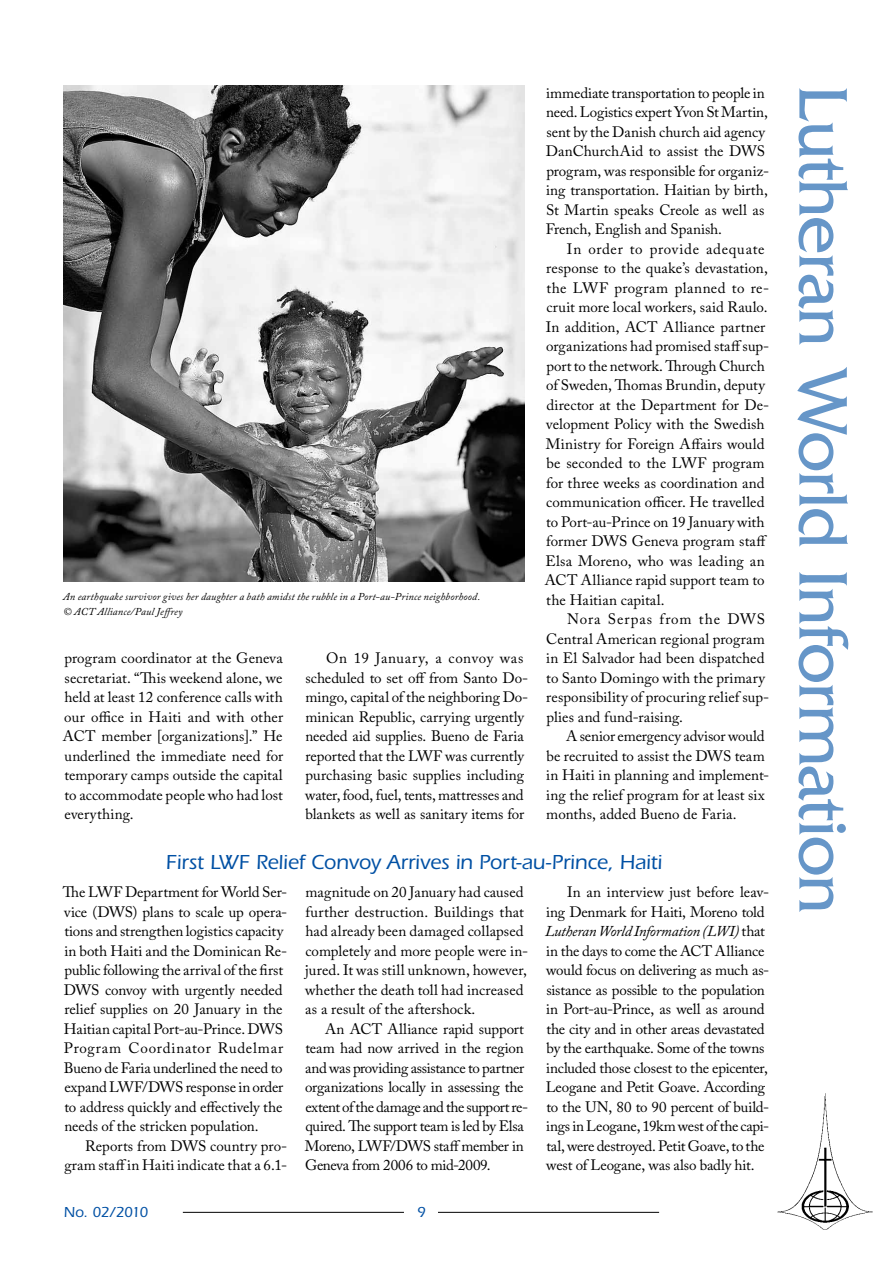
<style>
.page{position:relative;width:893px;height:1263px;background:#fff}
.page>*{position:absolute;margin:0;border:0;box-sizing:border-box;transform-origin:0 0}
.t1{font:72px "Friz Quadrata";letter-spacing:-.02em;color:#6696c8}
.t2{font:500 21px "Itc Eras";letter-spacing:-.005em;color:#0050a4}
.t3{font:15px/19.5px "Adobe Caslon Pro";color:#000}
.t4{font:15px/19.5px "Adobe Caslon Pro";letter-spacing:-.02em;color:#000}
.t5{font:500 15px "Itc Eras";letter-spacing:-.035em;color:#0050a4}
.t6{font:italic 10.5px/15px "Adobe Caslon Pro";letter-spacing:.015em;color:#000}
.s1{font-style:italic}
</style>
<div class="page">
<hr style="left:183px;top:1212px;width:221px;height:1px;background:#000">
<hr style="left:438px;top:1212px;width:221px;height:1px;background:#000">
<img style="left:777px;top:1093px;width:96px;height:137px">
<img style="left:64px;top:85px;width:460px;height:497px">
<p class="t6" style="left:63px;top:588px;width:419px">An earthquake survivor gives her daughter a bath amidst the rubble in a Port-au-Prince neighborhood. © ACT Alliance/Paul Jeffrey</p>
<p class="t3" style="left:63px;top:648px;width:222px;text-align:justify">program coordinator at the Geneva secretariat. “This weekend alone, we held at least 12 conference calls with our office in Haiti and with other ACT member [organizations].” He underlined the immediate need for temporary camps outside the capital to accommodate people who had lost everything.</p>
<p class="t3" style="left:305px;top:648px;width:225px;text-indent:21px">On 19 January, a convoy was scheduled to set off from Santo Do&shy;mingo, capital of the neighboring Do&shy;minican Republic, carrying urgently needed aid supplies. Bueno de Faria reported that the LWF was currently purchasing basic supplies including water, food, fuel, tents, mattresses and blankets as well as sanitary items for</p>
<p class="t3" style="left:546px;top:83px;width:225px">immediate transportation to people in need. Logistics expert Yvon St Martin, sent by the Danish church aid agency DanChurchAid to assist the DWS program, was responsible for organiz&shy;ing transportation. Haitian by birth, St Martin speaks Creole as well as French, English and Spanish.</p>
<p class="t3" style="left:545px;top:239px;width:226px;text-indent:22px">In order to provide adequate response to the quake’s devastation, the LWF program planned to re&shy;cruit more local workers, said Raulo.<br>In addition, ACT Alliance partner organizations had promised staff sup&shy;port to the network. Through Church of Sweden, Thomas Brundin, deputy director at the Department for De&shy;velopment Policy with the Swedish Ministry for Foreign Affairs would be seconded to the LWF program for three weeks as coordination and communication officer. He travelled to Port-au-Prince on 19 January with former DWS Geneva program staff Elsa Moreno, who was leading an ACT Alliance rapid support team to the Haitian capital.</p>
<p class="t3" style="left:546px;top:609px;width:225px;text-indent:21px">Nora Serpas from the DWS<br>Central American regional program in El Salvador had been dispatched to Santo Domingo with the primary responsibility of procuring relief sup&shy;plies and fund-raising.</p>
<p class="t3" style="left:546px;top:726px;width:224px;text-indent:20px">A senior emergency advisor would be recruited to assist the DWS team in Haiti in planning and implement&shy;ing the relief program for at least six months, added Bueno de Faria.</p>
<h2 class="t2" style="left:166px;top:850px;width:498px">First LWF Relief Convoy Arrives in Port-au-Prince, Haiti</h2>
<p class="t3" style="left:63px;top:882px;width:226px">The LWF Department for World Ser&shy;vice (DWS) plans to scale up opera&shy;tions and strengthen logistics capacity in both Haiti and the Dominican Re&shy;public following the arrival of the first DWS convoy with urgently needed relief supplies on 20 January in the Haitian capital Port-au-Prince. DWS Program Coordinator Rudelmar Bueno de Faria underlined the need to expand LWF/DWS response in order to address quickly and effectively the needs of the stricken population.</p>
<p class="t3" style="left:64px;top:1136px;width:225px;text-align:right">Reports from DWS country pro&shy;gram staff in Haiti indicate that a 6.1-</p>
<p class="t3" style="left:305px;top:882px;width:225px">magnitude on 20 January had caused further destruction. Buildings that had already been damaged collapsed completely and more people were in&shy;jured. It was still unknown, however, whether the death toll had increased as a result of the aftershock.</p>
<p class="t4" style="left:305px;top:1019px;width:225px;text-indent:20px">An ACT Alliance rapid support team had now arrived in the region and was providing assistance to partner organizations locally in assessing the extent of the damage and the support re&shy;quired. The support team is led by Elsa Moreno, LWF/DWS staff member in Geneva from 2006 to mid-2009.</p>
<p class="t3" style="left:545px;top:882px;width:226px;text-indent:22px">In an interview just before leav&shy;ing Denmark for Haiti, Moreno told <span class="s1">Lutheran World Information (LWI)</span> that in the days to come the ACT Alliance would focus on delivering as much as&shy;sistance as possible to the population in Port-au-Prince, as well as around the city and in other areas devastated by the earthquake. Some of the towns included those closest to the epicenter, Leogane and Petit Goave. According to the UN, 80 to 90 percent of build&shy;ings in Leogane, 19km west of the capi&shy;tal, were destroyed. Petit Goave, to the west of Leogane, was also badly hit.</p>
<p class="t5" style="left:64px;top:1203px;width:86px">No. 02/2010</p>
<p class="t5" style="left:417px;top:1203px;width:10px">9</p>
<h1 class="t1" style="left:863px;top:85px;width:830px;rotate:90deg">Lutheran World Information</h1>
</div>
